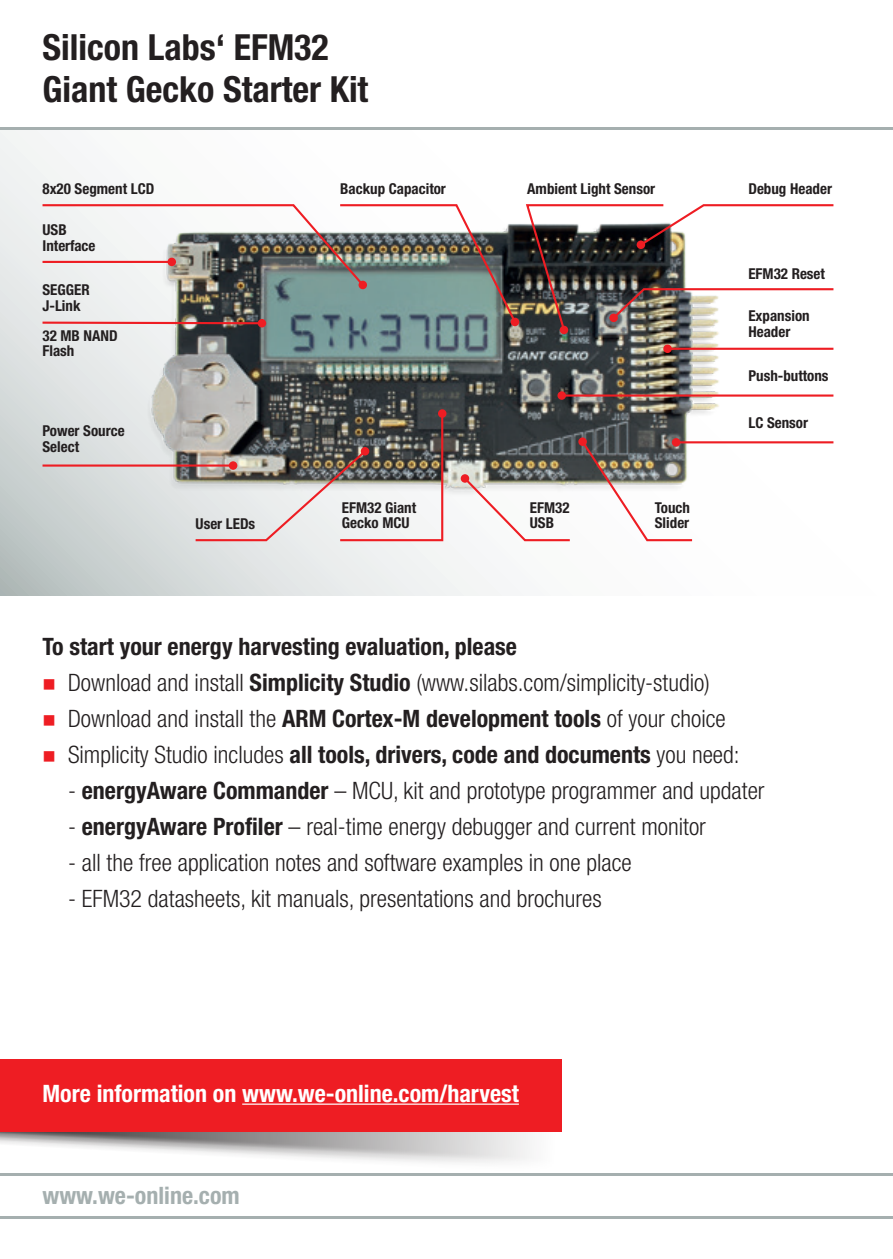
<style>
.page{position:relative;width:893px;height:1259px;background:#fff}
.page>*{position:absolute;margin:0;border:0;box-sizing:border-box;transform-origin:0 0}
.t1{font:700 condensed 36px/42px "Helvetica Neue LT Pro";color:#231f20}
.t2{font:700 condensed 24px/36px "Helvetica Neue LT Pro";color:#231f20}
.t3{font:300 condensed 24px "Helvetica Neue LT Pro";color:#231f20}
.t4{font:700 condensed 24px "Helvetica Neue LT Pro";color:#fff}
.t5{font:700 condensed 24px "Helvetica Neue LT Pro";color:#a5afaf}
.t6{font:700 condensed 15px/15.6px "Helvetica Neue LT Pro";color:#231f20}
.s1{font-weight:300}
.s2{font-weight:700}
</style>
<div class="page">
<svg style="left:0;top:1131px;width:561px;height:43px"></svg>
<div style="left:0;top:1059px;width:561px;height:72px;background:#ee1d23"></div>
<hr style="left:242px;top:1103px;width:277px;height:1px;background:#fff">
<svg style="left:0;top:130px;width:834px;height:465px"></svg>
<hr style="left:0;top:1216px;width:893px;height:2px;background:#a5afaf">
<hr style="left:0;top:1174px;width:893px;height:2px;background:#a5afaf">
<hr style="left:0;top:128px;width:893px;height:2px;background:#a5afaf">
<svg style="left:871px;top:1173px;width:22px;height:1px"></svg>
<img style="left:135px;top:189px;width:597px;height:315px">
<div style="left:258px;top:319px;width:8px;height:8px;background:#ee1d23;border-radius:50%"></div>
<hr style="left:43px;top:464px;width:190px;height:2px;background:#ee1d23">
<img style="left:40px;top:203px;width:478px;height:122px">
<div style="left:511px;top:318px;width:8px;height:8px;background:#ee1d23;border-radius:50%"></div>
<hr style="left:668px;top:348px;width:165px;height:2px;background:#ee1d23">
<div style="left:663px;top:344px;width:9px;height:9px;background:#ee1d23;border-radius:50%"></div>
<hr style="left:562px;top:394px;width:271px;height:2px;background:#ee1d23">
<div style="left:557px;top:391px;width:9px;height:9px;background:#ee1d23;border-radius:50%"></div>
<hr style="left:676px;top:441px;width:157px;height:2px;background:#ee1d23">
<img style="left:193px;top:411px;width:251px;height:131px">
<div style="left:438px;top:409px;width:8px;height:9px;background:#ee1d23;border-radius:50%"></div>
<svg style="left:462px;top:475px;width:110px;height:67px"></svg>
<div style="left:461px;top:474px;width:8px;height:9px;background:#ee1d23;border-radius:50%"></div>
<svg style="left:580px;top:439px;width:114px;height:103px"></svg>
<div style="left:578px;top:437px;width:9px;height:9px;background:#ee1d23;border-radius:50%"></div>
<svg style="left:524px;top:203px;width:310px;height:130px"></svg>
<div style="left:637px;top:240px;width:8px;height:9px;background:#ee1d23;border-radius:50%"></div>
<h1 class="t1" style="left:43px;top:25px;width:327px">Silicon Labs‘ EFM32<br>Giant Gecko Starter Kit</h1>
<p class="t6" style="left:43px;top:180px;width:113px">8x20 Segment LCD</p>
<p class="t6" style="left:340px;top:180px;width:107px">Backup Capacitor</p>
<p class="t6" style="left:527px;top:180px;width:129px">Ambient Light Sensor</p>
<p class="t6" style="left:43px;top:222px;width:54px">USB<br>Interface</p>
<p class="t6" style="left:43px;top:282px;width:49px">SEGGER<br>J-Link</p>
<p class="t6" style="left:43px;top:327px;width:77px">32 MB NAND<br>Flash</p>
<p class="t6" style="left:43px;top:423px;width:84px">Power Source<br>Select</p>
<p class="t6" style="left:342px;top:499px;width:76px">EFM32 Giant</p>
<p class="t6" style="left:196px;top:515px;width:61px">User LEDs</p>
<p class="t6" style="left:342px;top:515px;width:69px">Gecko MCU</p>
<p class="t6" style="left:530px;top:499px;width:41px">EFM32<br>USB</p>
<p class="t6" style="left:655px;top:499px;width:37px">Touch<br>Slider</p>
<p class="t6" style="left:748px;top:180px;width:85px">Debug Header</p>
<p class="t6" style="left:748px;top:265px;width:78px">EFM32 Reset</p>
<p class="t6" style="left:748px;top:308px;width:63px">Expansion<br>Header</p>
<p class="t6" style="left:748px;top:367px;width:82px">Push-buttons</p>
<p class="t6" style="left:748px;top:414px;width:61px">LC Sensor</p>
<p class="t2" style="left:68px;top:628px;width:673px;text-indent:-26px">To start your energy harvesting evaluation, please<br><span class="s1">Download and install</span> Simplicity Studio <span class="s1">(www.silabs.com/simplicity-studio)<br>Download and install the</span> ARM Cortex-M development tools <span class="s1">of your choice Simplicity Studio includes</span> all tools, drivers, code and documents <span class="s1">you need:</span></p>
<p class="t3" style="left:68px;top:777px;width:698px">- <span class="s2">energyAware Commander</span> – MCU, kit and prototype programmer and updater</p>
<p class="t3" style="left:68px;top:813px;width:639px">- <span class="s2">energyAware Profiler</span> – real-time energy debugger and current monitor</p>
<p class="t3" style="left:68px;top:849px;width:565px">- all the free application notes and software examples in one place</p>
<p class="t3" style="left:68px;top:885px;width:535px">- EFM32 datasheets, kit manuals, presentations and brochures</p>
<p class="t4" style="left:43px;top:1078px;width:478px">More information on www.we-online.com/harvest</p>
<p class="t5" style="left:43px;top:1180px;width:199px">www.we-online.com</p>
</div>
